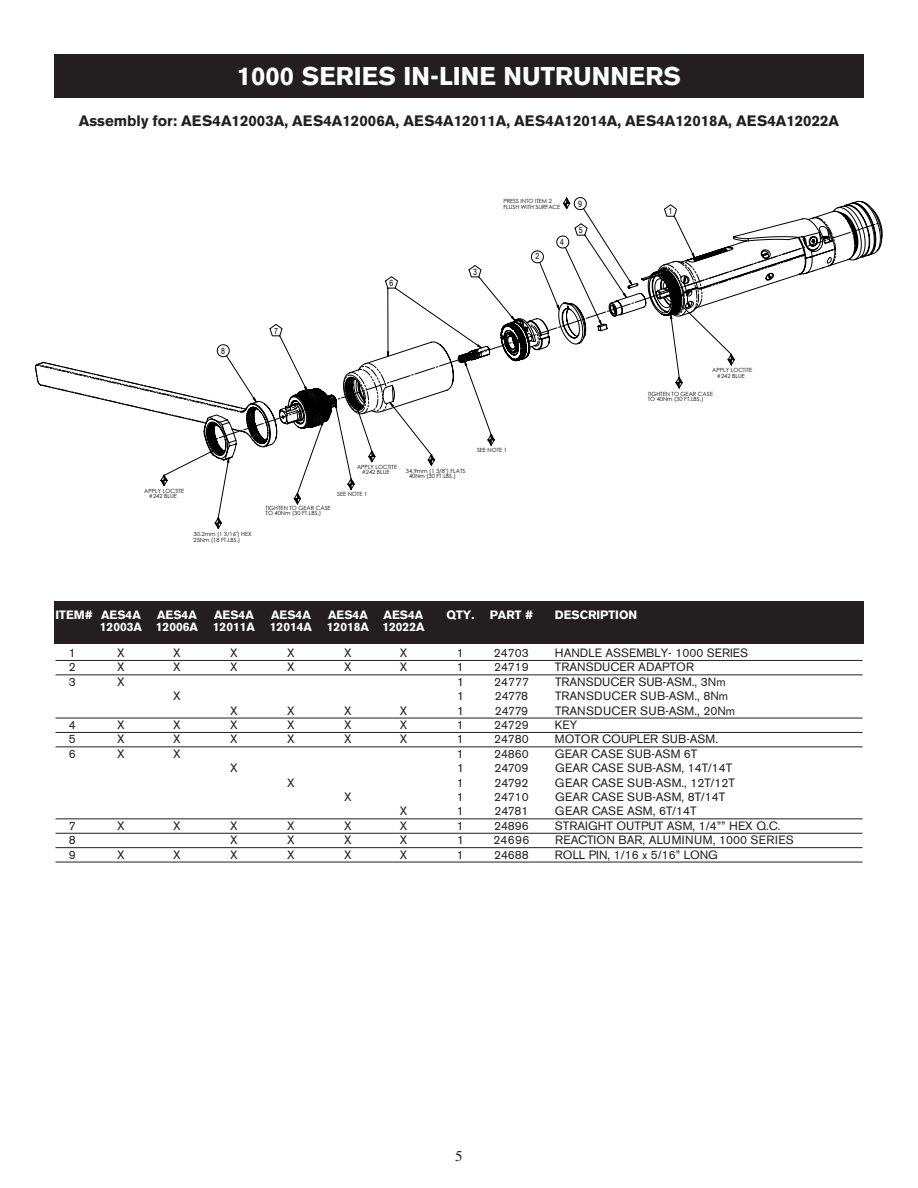
<style>
.page{position:relative;width:918px;height:1188px;background:#fff}
.page>*{position:absolute;margin:0;border:0;box-sizing:border-box;transform-origin:0 0}
.t1{font:700 25.5px "Akzidenz Grotesk BE";color:#fff}
.t2{font:700 25.5px "Helvetica";color:#fff}
.t3{font:700 15px "Akzidenz Grotesk BE";color:#231f20}
.t4{font:15px "Times";color:#231f20}
.t5{font:12px "Akzidenz Grotesk BE";color:#231f20}
.t6{font:700 12px "Akzidenz Grotesk BE";color:#fff}
.t7{font:12px "Akzidenz Grotesk BE";letter-spacing:.02em;color:#231f20}
.t8{font:8.55px "Arial Narrow";color:#000}
.t9{font:5.7px/5.6px "Century Gothic";color:#000}
</style>
<div class="page">
<div style="left:54px;top:54px;width:810px;height:43px;background:#231f20"></div>
<svg style="left:194px;top:201px;width:688px;height:259px"></svg>
<svg style="left:35px;top:362px;width:233px;height:85px"></svg>
<svg style="left:290px;top:389px;width:33px;height:39px"></svg>
<svg style="left:344px;top:363px;width:43px;height:51px"></svg>
<svg style="left:458px;top:349px;width:24px;height:13px"></svg>
<svg style="left:529px;top:325px;width:11px;height:21px"></svg>
<svg style="left:653px;top:239px;width:153px;height:77px"></svg>
<svg style="left:814px;top:211px;width:43px;height:55px"></svg>
<div style="left:54px;top:601px;width:810px;height:43px;background:#231f20"></div>
<hr style="left:56px;top:660px;width:806px;height:1px;background:#231f20">
<hr style="left:56px;top:674px;width:806px;height:1px;background:#231f20">
<hr style="left:56px;top:718px;width:806px;height:1px;background:#231f20">
<hr style="left:56px;top:732px;width:806px;height:1px;background:#231f20">
<hr style="left:56px;top:746px;width:806px;height:1px;background:#231f20">
<hr style="left:56px;top:818px;width:806px;height:1px;background:#231f20">
<hr style="left:56px;top:833px;width:806px;height:1px;background:#231f20">
<hr style="left:56px;top:847px;width:806px;height:1px;background:#231f20">
<hr style="left:56px;top:862px;width:806px;height:1px;background:#231f20">
<p class="t1" style="left:237px;top:61px;width:446px">1000 SERIES IN-LIN NUT UNNERS</p>
<p class="t2" style="left:326px;top:64px;width:268px">PAGE HEADER HERE</p>
<p class="t3" style="left:79px;top:112px;width:762px">Assembly for: AES4A12003A, AES4A12006A, AES4A12011A, AES4A12014A, AES4A12018A, AES4A12022A</p>
<p class="t8" style="left:221px;top:344px;width:5px">8</p>
<p class="t8" style="left:274px;top:325px;width:5px">7</p>
<p class="t8" style="left:390px;top:277px;width:5px">6</p>
<p class="t8" style="left:473px;top:266px;width:5px">3</p>
<p class="t9" style="left:503px;top:198px;width:58px">PRESS INTO ITEM 2<br>FLUSH WITH SURFACE</p>
<p class="t8" style="left:535px;top:250px;width:5px">2</p>
<p class="t8" style="left:560px;top:236px;width:5px">4</p>
<p class="t8" style="left:578px;top:197px;width:5px">9</p>
<p class="t8" style="left:579px;top:224px;width:5px">5</p>
<p class="t9" style="left:144px;top:488px;width:42px;text-align:center">APPLY LOCTITE #242 BLUE</p>
<p class="t9" style="left:194px;top:532px;width:60px">30.2mm (1 3/16") HEX<br>25Nm (18 FT.LBS.)</p>
<p class="t9" style="left:357px;top:464px;width:42px;text-align:center">APPLY LOCTITE #242 BLUE</p>
<p class="t9" style="left:337px;top:491px;width:32px">SEE NOTE 1</p>
<p class="t9" style="left:266px;top:505px;width:67px">TIGHTEN TO GEAR CASE<br>TO 40Nm (30 FT.LBS.)</p>
<p class="t9" style="left:409px;top:468px;width:58px;text-indent:-3px">34.9mm (1 3/8") FLATS<br>40Nm (30 FT.LBS.)</p>
<p class="t9" style="left:477px;top:447px;width:32px">SEE NOTE 1</p>
<p class="t8" style="left:669px;top:205px;width:5px">1</p>
<p class="t9" style="left:712px;top:368px;width:42px;text-align:center">APPLY LOCTITE #242 BLUE</p>
<p class="t9" style="left:648px;top:391px;width:67px">TIGHTEN TO GEAR CASE<br>TO 40Nm (30 FT.LBS.)</p>
<p class="t6" style="left:56px;top:608px;width:87px">ITEM# AES4A</p>
<p class="t6" style="left:157px;top:608px;width:41px">AES4A</p>
<p class="t6" style="left:214px;top:608px;width:41px">AES4A</p>
<p class="t6" style="left:271px;top:608px;width:41px">AES4A</p>
<p class="t6" style="left:328px;top:608px;width:41px">AES4A</p>
<p class="t6" style="left:384px;top:608px;width:41px">AES4A</p>
<p class="t6" style="left:447px;top:608px;width:29px">QTY.</p>
<p class="t6" style="left:490px;top:608px;width:45px">PART #</p>
<p class="t6" style="left:555px;top:608px;width:84px">DESCRIPTION</p>
<p class="t6" style="left:100px;top:620px;width:326px">12003A 12006A 12011A 12014A 12018A 12022A</p>
<p class="t5" style="left:69px;top:646px;width:8px">1</p>
<p class="t5" style="left:117px;top:646px;width:9px">X</p>
<p class="t5" style="left:173px;top:646px;width:9px">X</p>
<p class="t5" style="left:230px;top:646px;width:9px">X</p>
<p class="t5" style="left:287px;top:646px;width:9px">X</p>
<p class="t5" style="left:344px;top:646px;width:9px">X</p>
<p class="t5" style="left:400px;top:646px;width:9px">X</p>
<p class="t5" style="left:457px;top:646px;width:8px">1</p>
<p class="t5" style="left:494px;top:646px;width:36px">24703</p>
<p class="t5" style="left:555px;top:646px;width:195px">HANDLE ASSEMBLY- 1000 SERIES</p>
<p class="t5" style="left:69px;top:660px;width:8px">2</p>
<p class="t5" style="left:117px;top:660px;width:9px">X</p>
<p class="t5" style="left:173px;top:660px;width:9px">X</p>
<p class="t5" style="left:230px;top:660px;width:9px">X</p>
<p class="t5" style="left:287px;top:660px;width:9px">X</p>
<p class="t5" style="left:344px;top:660px;width:9px">X</p>
<p class="t5" style="left:400px;top:660px;width:9px">X</p>
<p class="t5" style="left:457px;top:660px;width:8px">1</p>
<p class="t5" style="left:494px;top:660px;width:36px">24719</p>
<p class="t5" style="left:555px;top:660px;width:141px">TRANSDUCER ADAPTOR</p>
<p class="t5" style="left:69px;top:675px;width:8px">3</p>
<p class="t5" style="left:117px;top:675px;width:9px">X</p>
<p class="t5" style="left:457px;top:675px;width:8px">1</p>
<p class="t5" style="left:494px;top:675px;width:36px">24777</p>
<p class="t5" style="left:555px;top:675px;width:172px">TRANSDUCER SUB-ASM., 3Nm</p>
<p class="t5" style="left:173px;top:689px;width:9px">X</p>
<p class="t5" style="left:457px;top:689px;width:8px">1</p>
<p class="t5" style="left:495px;top:689px;width:35px">24778</p>
<p class="t7" style="left:555px;top:689px;width:175px">TRANSDUCER SUB-ASM., 8Nm</p>
<p class="t5" style="left:230px;top:703px;width:9px">X</p>
<p class="t5" style="left:287px;top:703px;width:9px">X</p>
<p class="t5" style="left:344px;top:703px;width:9px">X</p>
<p class="t5" style="left:400px;top:703px;width:9px">X</p>
<p class="t5" style="left:457px;top:703px;width:8px">1</p>
<p class="t5" style="left:495px;top:703px;width:35px">24779</p>
<p class="t7" style="left:555px;top:703px;width:182px">TRANSDUCER SUB-ASM., 20Nm</p>
<p class="t5" style="left:69px;top:718px;width:8px">4</p>
<p class="t5" style="left:117px;top:718px;width:9px">X</p>
<p class="t5" style="left:173px;top:718px;width:9px">X</p>
<p class="t5" style="left:230px;top:718px;width:9px">X</p>
<p class="t5" style="left:287px;top:718px;width:9px">X</p>
<p class="t5" style="left:344px;top:718px;width:9px">X</p>
<p class="t5" style="left:400px;top:718px;width:9px">X</p>
<p class="t5" style="left:457px;top:718px;width:8px">1</p>
<p class="t5" style="left:494px;top:718px;width:36px">24729</p>
<p class="t5" style="left:555px;top:718px;width:24px">KEY</p>
<p class="t5" style="left:69px;top:732px;width:8px">5</p>
<p class="t5" style="left:117px;top:732px;width:9px">X</p>
<p class="t5" style="left:173px;top:732px;width:9px">X</p>
<p class="t5" style="left:230px;top:732px;width:9px">X</p>
<p class="t5" style="left:287px;top:732px;width:9px">X</p>
<p class="t5" style="left:344px;top:732px;width:9px">X</p>
<p class="t5" style="left:400px;top:732px;width:9px">X</p>
<p class="t5" style="left:457px;top:732px;width:8px">1</p>
<p class="t5" style="left:494px;top:732px;width:36px">24780</p>
<p class="t5" style="left:555px;top:732px;width:165px">MOTOR COUPLER SUB-ASM.</p>
<p class="t5" style="left:69px;top:747px;width:8px">6</p>
<p class="t5" style="left:117px;top:747px;width:9px">X</p>
<p class="t5" style="left:173px;top:747px;width:9px">X</p>
<p class="t5" style="left:457px;top:747px;width:8px">1</p>
<p class="t5" style="left:494px;top:747px;width:36px">24860</p>
<p class="t5" style="left:555px;top:747px;width:144px">GEAR CASE SUB-ASM 6T</p>
<p class="t5" style="left:230px;top:761px;width:9px">X</p>
<p class="t5" style="left:457px;top:761px;width:8px">1</p>
<p class="t5" style="left:494px;top:761px;width:36px">24709</p>
<p class="t5" style="left:555px;top:761px;width:179px">GEAR CASE SUB-ASM, 14T/14T</p>
<p class="t5" style="left:287px;top:775px;width:9px">X</p>
<p class="t5" style="left:457px;top:775px;width:8px">1</p>
<p class="t5" style="left:494px;top:775px;width:35px">24792</p>
<p class="t5" style="left:555px;top:775px;width:182px">GEAR CASE SUB-ASM., 12T/12T</p>
<p class="t5" style="left:344px;top:790px;width:9px">X</p>
<p class="t5" style="left:457px;top:790px;width:8px">1</p>
<p class="t5" style="left:494px;top:790px;width:36px">24710</p>
<p class="t5" style="left:555px;top:790px;width:172px">GEAR CASE SUB-ASM, 8T/14T</p>
<p class="t5" style="left:400px;top:804px;width:9px">X</p>
<p class="t5" style="left:457px;top:804px;width:8px">1</p>
<p class="t5" style="left:494px;top:804px;width:35px">24781</p>
<p class="t5" style="left:555px;top:804px;width:143px">GEAR CASE ASM, 6T/14T</p>
<p class="t5" style="left:69px;top:819px;width:8px">7</p>
<p class="t5" style="left:117px;top:819px;width:9px">X</p>
<p class="t5" style="left:173px;top:819px;width:9px">X</p>
<p class="t5" style="left:230px;top:819px;width:9px">X</p>
<p class="t5" style="left:287px;top:819px;width:9px">X</p>
<p class="t5" style="left:344px;top:819px;width:9px">X</p>
<p class="t5" style="left:400px;top:819px;width:9px">X</p>
<p class="t5" style="left:457px;top:819px;width:8px">1</p>
<p class="t5" style="left:494px;top:819px;width:36px">24896</p>
<p class="t5" style="left:555px;top:819px;width:227px">STRAIGHT OUTPUT ASM, 1/4”” HEX Q.C.</p>
<p class="t5" style="left:69px;top:833px;width:8px">8</p>
<p class="t5" style="left:230px;top:833px;width:9px">X</p>
<p class="t5" style="left:287px;top:833px;width:9px">X</p>
<p class="t5" style="left:344px;top:833px;width:9px">X</p>
<p class="t5" style="left:400px;top:833px;width:9px">X</p>
<p class="t5" style="left:457px;top:833px;width:8px">1</p>
<p class="t5" style="left:494px;top:833px;width:37px">24696</p>
<p class="t7" style="left:555px;top:833px;width:240px">REACTION BAR, ALUMINUM, 1000 SERIES</p>
<p class="t5" style="left:69px;top:847px;width:8px">9</p>
<p class="t5" style="left:117px;top:847px;width:9px">X</p>
<p class="t5" style="left:173px;top:847px;width:9px">X</p>
<p class="t5" style="left:230px;top:847px;width:9px">X</p>
<p class="t5" style="left:287px;top:847px;width:9px">X</p>
<p class="t5" style="left:344px;top:847px;width:9px">X</p>
<p class="t5" style="left:400px;top:847px;width:9px">X</p>
<p class="t5" style="left:457px;top:847px;width:8px">1</p>
<p class="t5" style="left:494px;top:847px;width:36px">24688</p>
<p class="t5" style="left:555px;top:847px;width:165px">ROLL PIN, 1/16 x 5/16” LONG</p>
<p class="t4" style="left:455px;top:1147px;width:9px">5</p>
</div>
